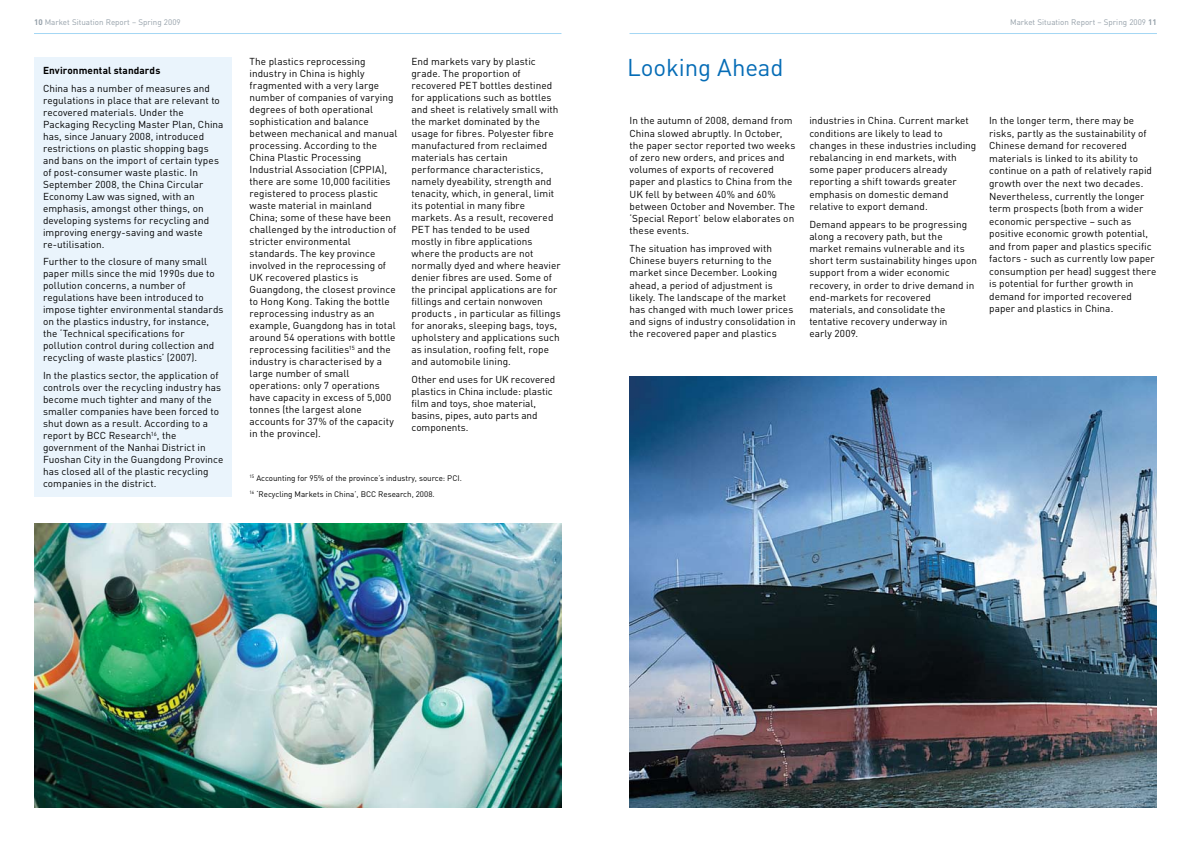
<style>
.page{position:relative;width:1191px;height:842px;background:#fff}
.page>*{position:absolute;margin:0;border:0;box-sizing:border-box;transform-origin:0 0}
.t1{font:24px "DIN";letter-spacing:-.005em;color:#056cb6}
.t2{font:10px/12px "DIN";letter-spacing:.005em;color:#000}
.t3{font:700 10px "DIN";letter-spacing:.01em;color:#000}
.t4{font:8px/15.7px "DIN";color:#000}
.t5{font:8px "DIN";color:#95a0a9}
.s1{font-weight:700}
</style>
<div class="page">
<hr style="left:34px;top:33px;width:527px;height:1px;background:#a4d7f4">
<hr style="left:629px;top:33px;width:528px;height:1px;background:#a4d7f4">
<div style="left:35px;top:57px;width:197px;height:440px;background:#eaf4fc"></div>
<img style="left:34px;top:523px;width:527px;height:285px">
<img style="left:629px;top:376px;width:528px;height:432px">
<p class="t5" style="left:34px;top:17px;width:148px"><span class="s1">10</span> Market Situation Report – Spring 2009</p>
<p class="t5" style="left:1010px;top:17px;width:148px">Market Situation Report – Spring 2009 <span class="s1">11</span></p>
<p class="t2" style="left:249px;top:55px;width:149px">The plastics reprocessing industry in China is highly fragmented with a very large number of companies of varying degrees of both operational sophistication and balance between mechanical and manual processing. According to the<br>China Plastic Processing<br>Industrial Association (CPPIA), there are some 10,000 facilities registered to process plastic waste material in mainland<br>China; some of these have been challenged by the introduction of stricter environmental standards. The key province involved in the reprocessing of<br>UK recovered plastics is<br>Guangdong, the closest province to Hong Kong. Taking the bottle reprocessing industry as an example, Guangdong has in total around 54 operations with bottle reprocessing facilities<sup>15</sup> and the industry is characterised by a large number of small operations: only 7 operations have capacity in excess of 5,000 tonnes (the largest alone accounts for 37% of the capacity in the province).</p>
<p class="t2" style="left:411px;top:55px;width:151px">End markets vary by plastic grade. The proportion of recovered PET bottles destined for applications such as bottles and sheet is relatively small with the market dominated by the usage for fibres. Polyester fibre manufactured from reclaimed materials has certain performance characteristics, namely dyeability, strength and tenacity, which, in general, limit its potential in many fibre markets. As a result, recovered<br>PET has tended to be used mostly in fibre applications where the products are not normally dyed and where heavier denier fibres are used. Some of the principal applications are for fillings and certain nonwoven products , in particular as fillings for anoraks, sleeping bags, toys, upholstery and applications such as insulation, roofing felt, rope and automobile lining.</p>
<p class="t3" style="left:43px;top:64px;width:119px">Environmental standards</p>
<h1 class="t1" style="left:627px;top:53px;width:158px">Looking Ahead</h1>
<p class="t2" style="left:43px;top:82px;width:182px">China has a number of measures and regulations in place that are relevant to recovered materials. Under the Packaging Recycling Master Plan, China has, since January 2008, introduced restrictions on plastic shopping bags and bans on the import of certain types of post-consumer waste plastic. In September 2008, the China Circular Economy Law was signed, with an emphasis, amongst other things, on developing systems for recycling and improving energy-saving and waste re-utilisation.</p>
<p class="t2" style="left:43px;top:256px;width:182px">Further to the closure of many small paper mills since the mid 1990s due to pollution concerns, a number of regulations have been introduced to impose tighter environmental standards on the plastics industry, for instance, the ‘Technical specifications for pollution control during collection and recycling of waste plastics’ (2007).</p>
<p class="t2" style="left:43px;top:369px;width:182px">In the plastics sector, the application of controls over the recycling industry has become much tighter and many of the smaller companies have been forced to shut down as a result. According to a report by BCC Research<sup>16</sup>, the government of the Nanhai District in Fuoshan City in the Guangdong Province has closed all of the plastic recycling companies in the district.</p>
<p class="t2" style="left:629px;top:115px;width:167px">In the autumn of 2008, demand from<br>China slowed abruptly. In October, the paper sector reported two weeks of zero new orders, and prices and volumes of exports of recovered paper and plastics to China from the<br>UK fell by between 40% and 60% between October and November. The ‘Special Report’ below elaborates on these events.</p>
<p class="t2" style="left:629px;top:242px;width:168px">The situation has improved with Chinese buyers returning to the market since December. Looking ahead, a period of adjustment is likely. The landscape of the market has changed with much lower prices and signs of industry consolidation in the recovered paper and plastics</p>
<p class="t2" style="left:411px;top:373px;width:145px">Other end uses for UK recovered plastics in China include: plastic film and toys, shoe material, basins, pipes, auto parts and components.</p>
<p class="t4" style="left:249px;top:470px;width:214px"><sup>15</sup> Accounting for 95% of the province’s industry, source: PCI.<br><sup>16</sup> ‘Recycling Markets in China’, BCC Research, 2008.</p>
<p class="t2" style="left:809px;top:115px;width:168px">industries in China. Current market conditions are likely to lead to changes in these industries including rebalancing in end markets, with some paper producers already reporting a shift towards greater emphasis on domestic demand relative to export demand.</p>
<p class="t2" style="left:809px;top:218px;width:169px">Demand appears to be progressing along a recovery path, but the market remains vulnerable and its short term sustainability hinges upon support from a wider economic recovery, in order to drive demand in end-markets for recovered materials, and consolidate the tentative recovery underway in<br>early 2009.</p>
<p class="t2" style="left:989px;top:114px;width:169px;line-height:12.5px">In the longer term, there may be risks, partly as the sustainability of Chinese demand for recovered materials is linked to its ability to continue on a path of relatively rapid growth over the next two decades.<br>Nevertheless, currently the longer term prospects (both from a wider economic perspective – such as positive economic growth potential, and from paper and plastics specific factors - such as currently low paper consumption per head) suggest there is potential for further growth in demand for imported recovered paper and plastics in China.</p>
</div>
